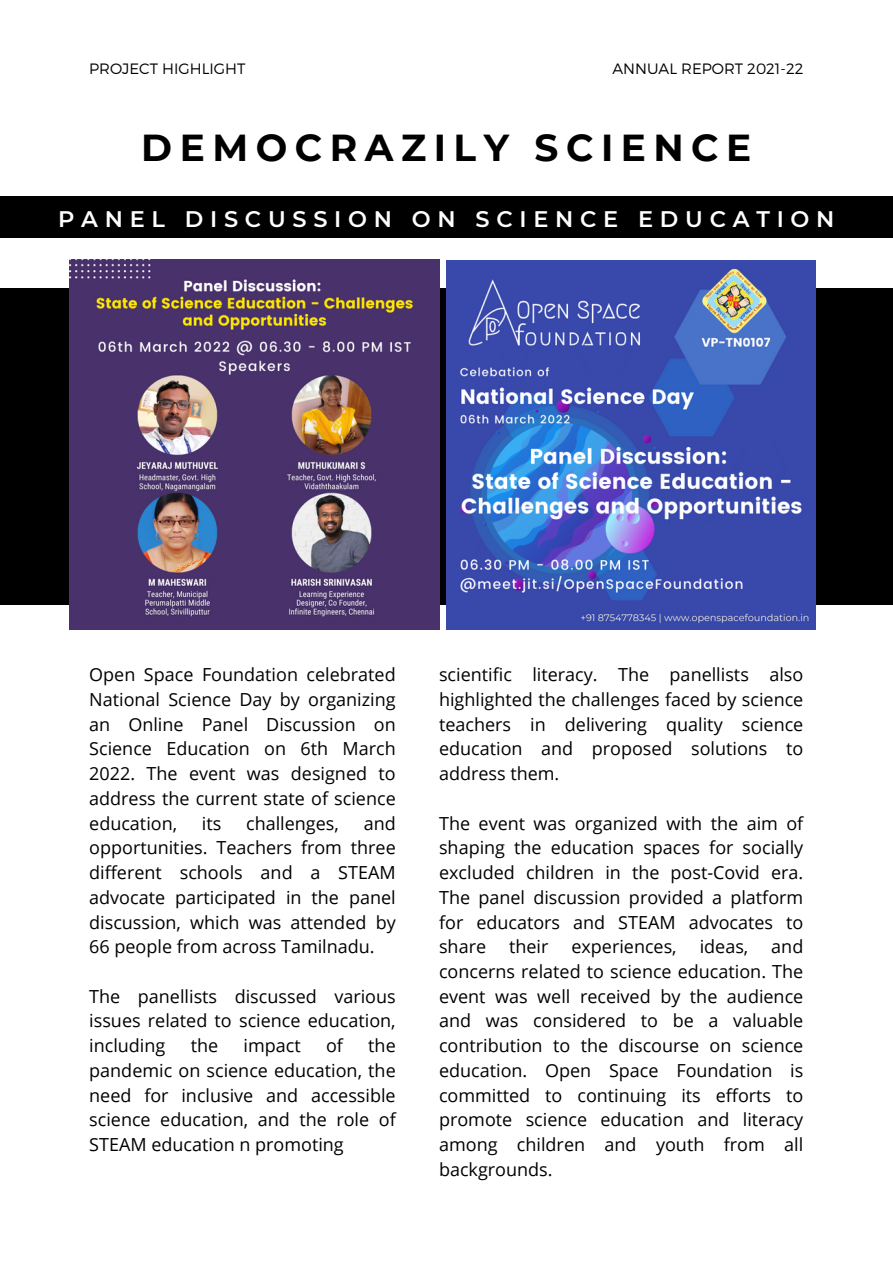
<style>
.page{position:relative;width:893px;height:1264px;background:#fff}
.page>*{position:absolute;margin:0;border:0;box-sizing:border-box;transform-origin:0 0}
.t1{font:700 37.5px "Montserrat";letter-spacing:.2em;color:#000}
.t2{font:600 22.5px "Montserrat";letter-spacing:.3em;color:#fff}
.t3{font:18px/24.8px "Open Sans";color:#000;text-align:justify}
.t4{font:300 15px "Montserrat";color:#000}
</style>
<div class="page">
<div style="left:0;top:288px;width:892px;height:317px;background:#000"></div>
<div style="left:0;top:196px;width:892px;height:42px;background:#000"></div>
<img style="left:69px;top:259px;width:370px;height:370px">
<img style="left:446px;top:260px;width:369px;height:369px">
<p class="t4" style="left:89px;top:59px;width:158px">PROJECT HIGHLIGHT</p>
<p class="t4" style="left:612px;top:59px;width:192px">ANNUAL REPORT 2021-22</p>
<p class="t1" style="left:141px;top:125px;width:611px">DEMOCRAZILY SCIENCE</p>
<p class="t2" style="left:58px;top:205px;width:777px">PANEL DISCUSSION ON SCIENCE EDUCATION</p>
<p class="t3" style="left:89px;top:661px;width:308px">Open Space Foundation celebrated National Science Day by organizing an Online Panel Discussion on Science Education on 6th March 2022. The event was designed to address the current state of science education,</p>
<p class="t3" style="left:89px;top:810px;width:308px;text-indent:274px">and opportunities. Teachers from three different schools and a STEAM advocate participated in the panel discussion, which was attended by 66 people from across Tamilnadu.</p>
<p class="t3" style="left:89px;top:983px;width:308px">The panellists discussed various issues related to science education, including</p>
<p class="t3" style="left:202px;top:810px;width:21px">its</p>
<p class="t3" style="left:246px;top:810px;width:94px">challenges,</p>
<p class="t3" style="left:191px;top:1032px;width:29px">the</p>
<p class="t3" style="left:243px;top:1032px;width:59px">impact</p>
<p class="t3" style="left:326px;top:1032px;width:18px">of</p>
<p class="t3" style="left:89px;top:1032px;width:308px;text-indent:279px">the pandemic on science education, the need for inclusive and accessible science education, and the role of STEAM education n promoting</p>
<p class="t3" style="left:439px;top:661px;width:366px">scientific literacy. The panellists also highlighted the challenges faced by science teachers in delivering quality science education and proposed solutions to address them.</p>
<p class="t3" style="left:439px;top:810px;width:366px">The event was organized with the aim of shaping the education spaces for socially excluded children in the post-Covid era.<br>The panel discussion provided a platform for educators and STEAM advocates to share</p>
<p class="t3" style="left:439px;top:933px;width:366px;text-indent:332px">and concerns related to science education. The event was well received by the audience and was considered to be a valuable contribution to the discourse on science education. Open Space Foundation is committed to continuing its efforts to promote science education and literacy among children and youth from all backgrounds.</p>
<p class="t3" style="left:509px;top:933px;width:41px">their</p>
<p class="t3" style="left:571px;top:933px;width:107px">experiences,</p>
<p class="t3" style="left:699px;top:933px;width:50px">ideas,</p>
</div>
